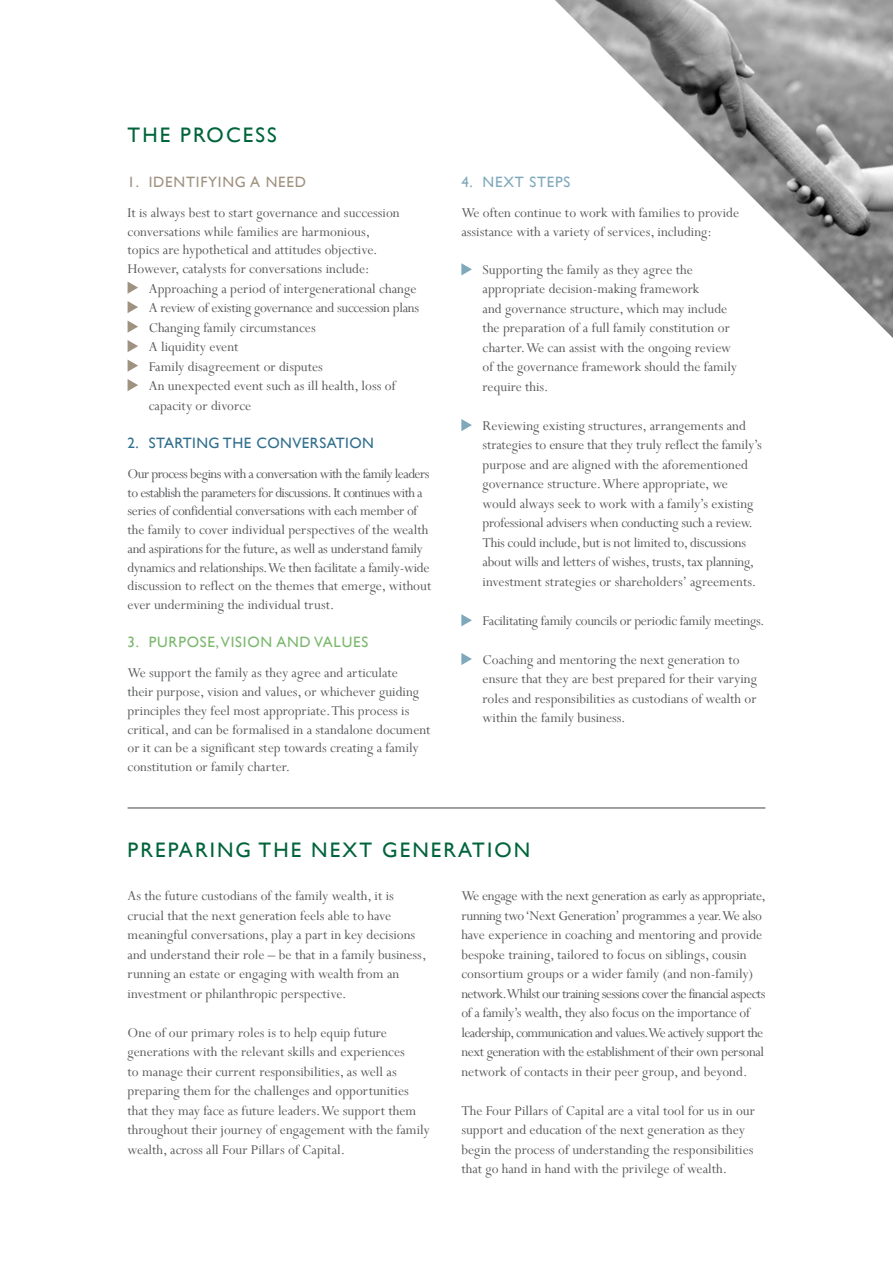
<style>
.page{position:relative;width:893px;height:1263px;background:#fff}
.page>*{position:absolute;margin:0;border:0;box-sizing:border-box;transform-origin:0 0}
.t1{font:21px "Gill Sans";letter-spacing:.1em;color:#00643b}
.t2{font:15px/19.5px "Perpetua";color:#58595b}
.t3{font:15px/19.5px "Perpetua";letter-spacing:-.02em;color:#58595b}
.t4{font:15px "Gill Sans";letter-spacing:.03em;color:#306e8e}
.t5{font:15px "Gill Sans";letter-spacing:.05em;color:#7bb86d}
.t6{font:15px "Gill Sans";letter-spacing:.05em;color:#a09280}
.t7{font:15px "Gill Sans";letter-spacing:.05em;color:#7fa8bb}
</style>
<div class="page">
<img style="left:555px;top:0;width:338px;height:338px">
<svg style="left:128px;top:282px;width:10px;height:12px"></svg>
<svg style="left:128px;top:379px;width:10px;height:12px"></svg>
<svg style="left:128px;top:360px;width:10px;height:12px"></svg>
<svg style="left:128px;top:340px;width:10px;height:12px"></svg>
<svg style="left:128px;top:301px;width:10px;height:12px"></svg>
<svg style="left:128px;top:321px;width:10px;height:12px"></svg>
<svg style="left:461px;top:263px;width:11px;height:12px"></svg>
<svg style="left:461px;top:419px;width:11px;height:12px"></svg>
<svg style="left:461px;top:653px;width:11px;height:12px"></svg>
<svg style="left:461px;top:614px;width:11px;height:12px"></svg>
<hr style="left:128px;top:807px;width:637px;height:1px;background:#58595b">
<h1 class="t1" style="left:128px;top:123px;width:151px">THE PROCESS</h1>
<p class="t6" style="left:128px;top:173px;width:180px">1. IDENTIFYING A NEED</p>
<p class="t2" style="left:128px;top:203px;width:274px;line-height:18.8px">It is always best to start governance and succession conversations while families are harmonious, topics are hypothetical and attitudes objective.<br>However, catalysts for conversations include:</p>
<p class="t2" style="left:128px;top:278px;width:290px">• Approaching a period of intergenerational change</p>
<p class="t3" style="left:128px;top:298px;width:293px">• A review of existing governance and succession plans</p>
<p class="t2" style="left:128px;top:317px;width:190px">• Changing family circumstances</p>
<p class="t2" style="left:128px;top:337px;width:113px">• A liquidity event</p>
<p class="t2" style="left:128px;top:356px;width:197px">• Family disagreement or disputes</p>
<p class="t2" style="left:149px;top:376px;width:248px;text-indent:-21px">• An unexpected event such as ill health, loss of capacity or divorce</p>
<p class="t4" style="left:128px;top:434px;width:248px">2. STARTING THE CONVERSATION</p>
<p class="t3" style="left:128px;top:464px;width:305px;line-height:18.8px">Our process begins with a conversation with the family leaders to establish the parameters for discussions. It continues with a series of confidential conversations with each member of the family to cover individual perspectives of the wealth and aspirations for the future, as well as understand family dynamics and relationships. We then facilitate a family-wide discussion to reflect on the themes that emerge, without ever undermining the individual trust.</p>
<p class="t5" style="left:128px;top:633px;width:242px">3. PURPOSE, VISION AND VALUES</p>
<p class="t2" style="left:128px;top:663px;width:305px;line-height:18.8px">We support the family as they agree and articulate<br>their purpose, vision and values, or whichever guiding principles they feel most appropriate. This process is critical, and can be formalised in a standalone document or it can be a significant step towards creating a family constitution or family charter.</p>
<p class="t7" style="left:461px;top:173px;width:111px">4. NEXT STEPS</p>
<p class="t2" style="left:461px;top:203px;width:279px;line-height:18.8px">We often continue to work with families to provide assistance with a variety of services, including:</p>
<p class="t2" style="left:483px;top:259px;width:256px;text-indent:-21px">• Supporting the family as they agree the appropriate decision-making framework<br>and governance structure, which may include the preparation of a full family constitution or charter. We can assist with the ongoing review of the governance framework should the family require this.</p>
<p class="t2" style="left:483px;top:415px;width:281px;text-indent:-21px">• Reviewing existing structures, arrangements and strategies to ensure that they truly reflect the family’s purpose and are aligned with the aforementioned governance structure. Where appropriate, we would always seek to work with a family’s existing professional advisers when conducting such a review.<br>This could include, but is not limited to, discussions about wills and letters of wishes, trusts, tax planning, investment strategies or shareholders’ agreements.</p>
<p class="t3" style="left:461px;top:610px;width:305px">• Facilitating family councils or periodic family meetings.</p>
<p class="t2" style="left:483px;top:649px;width:276px;text-indent:-21px">• Coaching and mentoring the next generation to ensure that they are best prepared for their varying roles and responsibilities as custodians of wealth or within the family business.</p>
<h1 class="t1" style="left:128px;top:837px;width:404px">PREPARING THE NEXT GENERATION</h1>
<p class="t2" style="left:128px;top:886px;width:300px">As the future custodians of the family wealth, it is crucial that the next generation feels able to have meaningful conversations, play a part in key decisions and understand their role – be that in a family business, running an estate or engaging with wealth from an investment or philanthropic perspective.</p>
<p class="t2" style="left:128px;top:1022px;width:304px">One of our primary roles is to help equip future generations with the relevant skills and experiences<br>to manage their current responsibilities, as well as preparing them for the challenges and opportunities that they may face as future leaders. We support them throughout their journey of engagement with the family wealth, across all Four Pillars of Capital.</p>
<p class="t3" style="left:461px;top:886px;width:306px">We engage with the next generation as early as appropriate, running two ‘Next Generation’ programmes a year. We also have experience in coaching and mentoring and provide bespoke training, tailored to focus on siblings, cousin consortium groups or a wider family (and non-family) network. Whilst our training sessions cover the financial aspects of a family’s wealth, they also focus on the importance of leadership, communication and values. We actively support the next generation with the establishment of their own personal network of contacts in their peer group, and beyond.</p>
<p class="t2" style="left:461px;top:1100px;width:295px">The Four Pillars of Capital are a vital tool for us in our support and education of the next generation as they begin the process of understanding the responsibilities that go hand in hand with the privilege of wealth.</p>
</div>
